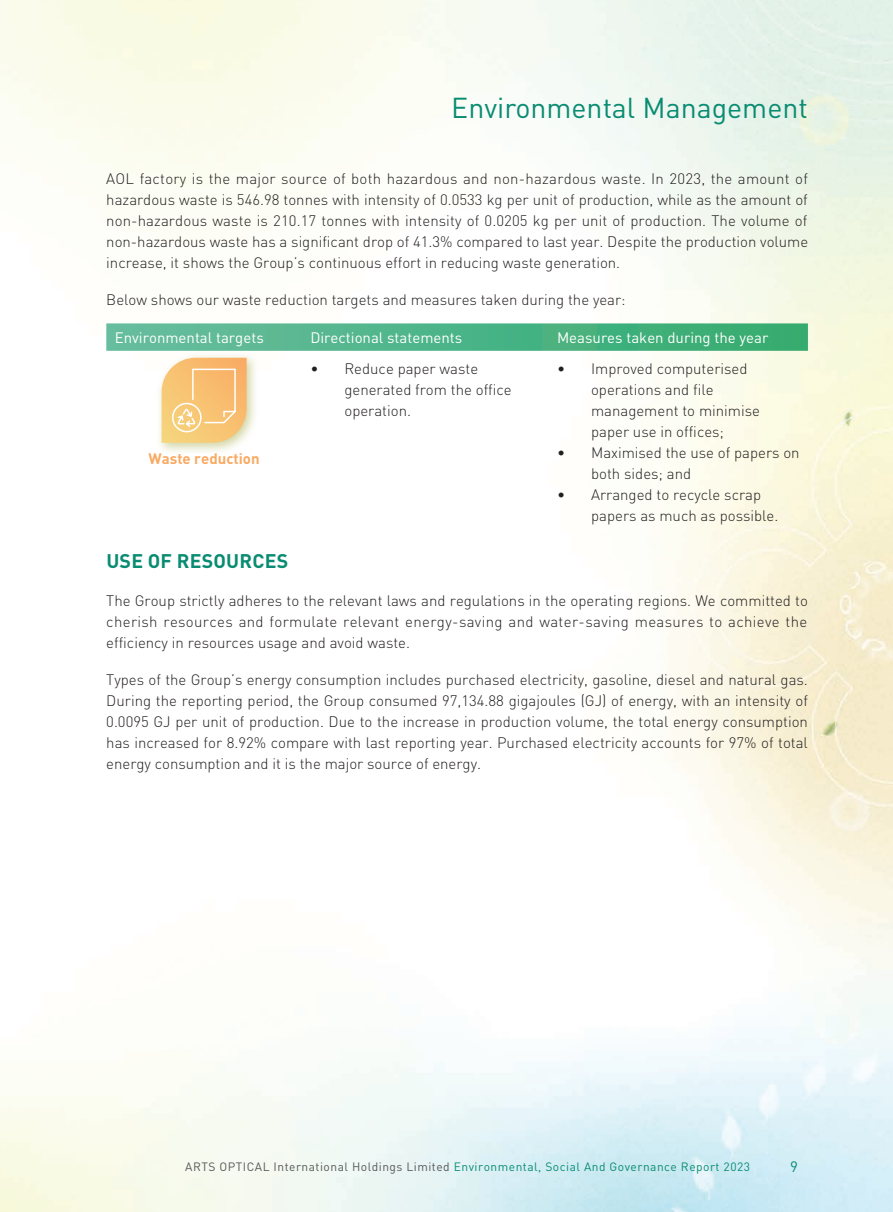
<style>
.page{position:relative;width:893px;height:1212px;background:#fff}
.page>*{position:absolute;margin:0;border:0;box-sizing:border-box;transform-origin:0 0}
.t1{font:28.5px "DIN Pro";color:#098c72}
.t2{font:700 19.5px "DIN Pro";letter-spacing:.01em;color:#098c72}
.t3{font:300 15px/21px "DIN Pro";color:#231f20}
.t4{font:15px "DIN Pro";color:#fff}
.t5{font:700 15px "DIN Pro";color:#f9aa63}
.t6{font:15px "DIN Pro";color:#098c72}
.t7{font:12px "DIN Pro";letter-spacing:.04em;color:#098c72}
.s1{color:#57585a}
</style>
<div class="page">
<svg style="left:106px;top:323px;width:702px;height:28px;background:#51b589"></svg>
<div style="left:155px;top:351px;width:104px;height:104px;background:#c4c885;opacity:.75"></div>
<svg style="left:162px;top:358px;width:85px;height:85px;background:#f7c882"></svg>
<h1 class="t1" style="left:451px;top:89px;width:358px">Environmental Management</h1>
<p class="t3" style="left:106px;top:166px;width:703px;text-align:justify">AOL factory is the major source of both hazardous and non-hazardous waste. In 2023, the amount of hazardous waste is 546.98 tonnes with intensity of 0.0533 kg per unit of production, while as the amount of non-hazardous waste is 210.17 tonnes with intensity of 0.0205 kg per unit of production. The volume of non-hazardous waste has a significant drop of 41.3% compared to last year. Despite the production volume increase, it shows the Group’s continuous effort in reducing waste generation.</p>
<p class="t3" style="left:106px;top:288px;width:521px">Below shows our waste reduction targets and measures taken during the year:</p>
<p class="t4" style="left:115px;top:327px;width:150px">Environmental targets</p>
<p class="t4" style="left:310px;top:327px;width:153px">Directional statements</p>
<p class="t4" style="left:557px;top:327px;width:213px">Measures taken during the year</p>
<p class="t5" style="left:148px;top:448px;width:113px">Waste reduction</p>
<p class="t3" style="left:344px;top:357px;width:169px;text-indent:-34px">• Reduce paper waste generated from the office operation.</p>
<p class="t3" style="left:591px;top:357px;width:170px;text-indent:-34px">• Improved computerised operations and file management to minimise paper use in offices;</p>
<p class="t3" style="left:591px;top:441px;width:210px;text-indent:-34px">• Maximised the use of papers on both sides; and</p>
<p class="t3" style="left:591px;top:483px;width:189px;text-indent:-34px">• Arranged to recycle scrap papers as much as possible.</p>
<h2 class="t2" style="left:106px;top:548px;width:183px">USE OF RESOURCES</h2>
<p class="t3" style="left:106px;top:588px;width:703px;text-align:justify">The Group strictly adheres to the relevant laws and regulations in the operating regions. We committed to cherish resources and formulate relevant energy-saving and water-saving measures to achieve the efficiency in resources usage and avoid waste.</p>
<p class="t3" style="left:106px;top:668px;width:703px;text-align:justify">Types of the Group’s energy consumption includes purchased electricity, gasoline, diesel and natural gas.<br>During the reporting period, the Group consumed 97,134.88 gigajoules (GJ) of energy, with an intensity of 0.0095 GJ per unit of production. Due to the increase in production volume, the total energy consumption has increased for 8.92% compare with last reporting year. Purchased electricity accounts for 97% of total energy consumption and it is the major source of energy.</p>
<p class="t7" style="left:185px;top:1159px;width:566px"><span class="s1">ARTS OPTICAL International Holdings Limited</span> Environmental, Social And Governance Report 2023</p>
<p class="t6" style="left:790px;top:1156px;width:9px">9</p>
</div>
